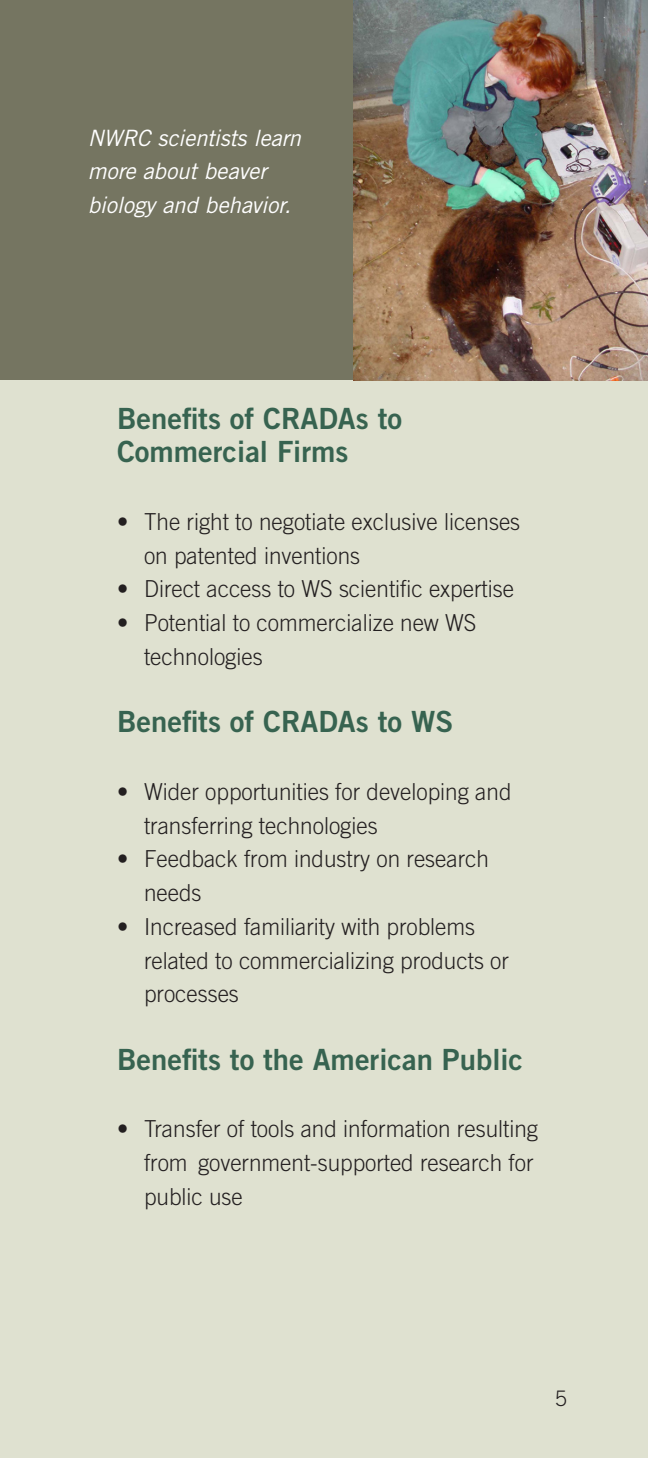
<style>
.page{position:relative;width:648px;height:1458px;background:#fff}
.page>*{position:absolute;margin:0;border:0;box-sizing:border-box;transform-origin:0 0}
.Standard_paragraph_1{font:29.25px "Trade Gothic Bold Two";color:#376350}
.Subhead{font:29.25px/33.8px "Trade Gothic Bold Two";color:#376350}
.Standard_paragraph_1-2{font:300 23.4px/33.8px "Trade Gothic";color:#231f20;scale:.96 1}
.Intro_Text{font:italic 22.5px/33.8px "Trade Gothic";letter-spacing:-.01em;color:#fff}
.Intro_Text-2{font:300 21.38px "Trade Gothic";color:#231f20}
</style>
<div class="page">
<div style="left:0;top:0;width:648px;height:380px;background:#757561"></div>
<div style="left:0;top:380px;width:648px;height:1078px;background:#dfe1d0"></div>
<img style="left:353px;top:0;width:295px;height:380px">
<p class="Intro_Text" style="left:88px;top:121px;width:215px">NWRC scientists learn more about beaver biology and behavior.</p>
<p class="Subhead" style="left:117px;top:401px;width:287px">Benefits of CRADAs to<br>Commercial Firms</p>
<p class="Standard_paragraph_1-2" style="left:144px;top:504px;width:393px;text-indent:-27px">• The right to negotiate exclusive licenses on patented inventions</p>
<p class="Standard_paragraph_1-2" style="left:117px;top:572px;width:415px">• Direct access to WS scientific expertise</p>
<p class="Standard_paragraph_1-2" style="left:144px;top:606px;width:348px;text-indent:-27px">• Potential to commercialize new WS technologies</p>
<p class="Standard_paragraph_1" style="left:117px;top:704px;width:338px">Benefits of CRADAs to WS</p>
<p class="Standard_paragraph_1-2" style="left:144px;top:774px;width:384px;text-indent:-27px">• Wider opportunities for developing and transferring technologies</p>
<p class="Standard_paragraph_1-2" style="left:144px;top:842px;width:361px;text-indent:-27px">• Feedback from industry on research needs</p>
<p class="Standard_paragraph_1-2" style="left:117px;top:909px;width:375px">• Increased familiarity with problems</p>
<p class="Standard_paragraph_1-2" style="left:144px;top:943px;width:382px">related to commercializing products or processes</p>
<p class="Standard_paragraph_1" style="left:117px;top:1041px;width:408px">Benefits to the American Public</p>
<p class="Standard_paragraph_1-2" style="left:117px;top:1112px;width:440px">• Transfer of tools and information resulting</p>
<p class="Standard_paragraph_1-2" style="left:144px;top:1146px;width:407px">from government-supported research for public use</p>
<p class="Intro_Text-2" style="left:555px;top:1386px;width:13px">5</p>
</div>
